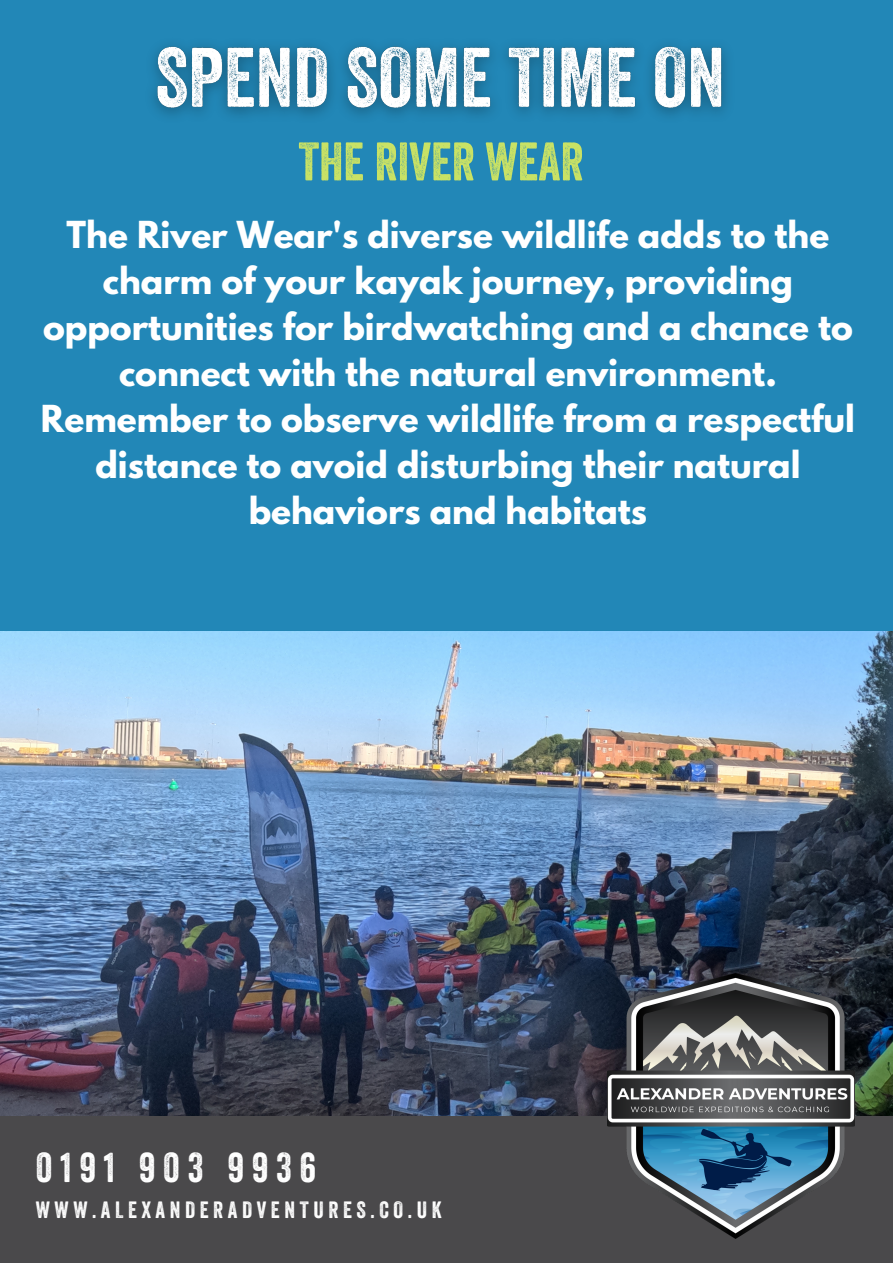
<style>
.page{position:relative;width:893px;height:1264px;background:#fff}
.page>*{position:absolute;margin:0;border:0;box-sizing:border-box;transform-origin:0 0}
.t1{font:52.5px "Veneer";color:#c9e265}
.t2{font:40.5px "Veneer";letter-spacing:.2em;color:#fff}
.t3{font:700 33px/46px "League Spartan";color:#fff;text-align:center}
.t4{font:22.8px "Veneer";letter-spacing:.2em;color:#fff}
</style>
<div class="page">
<div style="left:0;top:0;width:892px;height:735px;background:#2287b7"></div>
<div style="left:0;top:1112px;width:892px;height:150px;background:#4a494b"></div>
<img style="left:0;top:631px;width:892px;height:484px">
<img style="left:607px;top:973px;width:247px;height:265px">
<img style="left:153px;top:45px;width:574px;height:71px">
<p class="t1" style="left:298px;top:142px;width:286px">THE RIVER WEAR</p>
<p class="t3" style="left:41px;top:216px;width:815px">The River Wear's diverse wildlife adds to the charm of your kayak journey, providing opportunities for birdwatching and a chance to connect with the natural environment.<br>Remember to observe wildlife from a respectful distance to avoid disturbing their natural behaviors and habitats</p>
<p class="t2" style="left:36px;top:1152px;width:282px">0191 903 9936</p>
<p class="t4" style="left:36px;top:1200px;width:407px">WWW.ALEXANDERADVENTURES.CO.UK</p>
</div>
